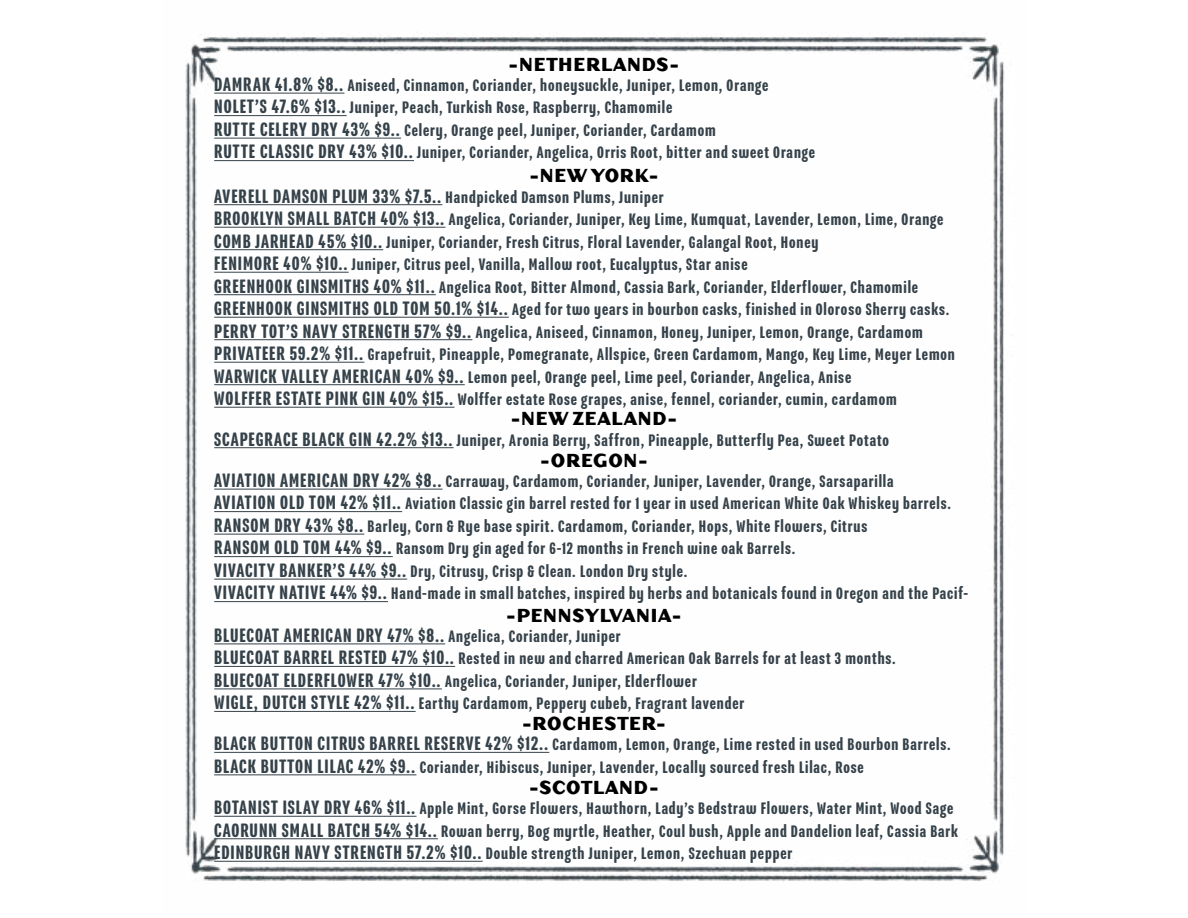
<style>
.page{position:relative;width:1188px;height:918px;background:#fff}
.page>*{position:absolute;margin:0;border:0;box-sizing:border-box;transform-origin:0 0}
.t1{font:700 21px "Dogma OT";letter-spacing:.045em;color:#000;scale:.89 1}
.t2{font:500 21px "Program Nar OT";letter-spacing:.045em;color:#36424a}
.t3{font:500 18px/22.5px "Program Nar OT";letter-spacing:.05em;color:#36424a}
.s1{font-size:21px}
.s2{font-size:18px}
</style>
<div class="page">
<img style="left:185px;top:32px;width:820px;height:850px">
<hr style="left:214px;top:93px;width:130px;height:1px;background:#36424a">
<hr style="left:214px;top:115px;width:133px;height:1px;background:#36424a">
<hr style="left:214px;top:138px;width:187px;height:1px;background:#36424a">
<hr style="left:214px;top:160px;width:200px;height:1px;background:#36424a">
<hr style="left:214px;top:204px;width:228px;height:1px;background:#36424a">
<hr style="left:214px;top:227px;width:231px;height:1px;background:#36424a">
<hr style="left:214px;top:249px;width:169px;height:1px;background:#36424a">
<hr style="left:214px;top:272px;width:135px;height:1px;background:#36424a">
<hr style="left:214px;top:294px;width:222px;height:1px;background:#36424a">
<hr style="left:214px;top:317px;width:295px;height:1px;background:#36424a">
<hr style="left:214px;top:339px;width:258px;height:1px;background:#36424a">
<hr style="left:214px;top:362px;width:150px;height:1px;background:#36424a">
<hr style="left:214px;top:384px;width:251px;height:1px;background:#36424a">
<hr style="left:214px;top:407px;width:241px;height:1px;background:#36424a">
<hr style="left:214px;top:447px;width:240px;height:1px;background:#36424a">
<hr style="left:214px;top:489px;width:229px;height:1px;background:#36424a">
<hr style="left:214px;top:511px;width:188px;height:1px;background:#36424a">
<hr style="left:214px;top:534px;width:150px;height:1px;background:#36424a">
<hr style="left:214px;top:556px;width:179px;height:1px;background:#36424a">
<hr style="left:214px;top:579px;width:193px;height:1px;background:#36424a">
<hr style="left:214px;top:601px;width:174px;height:1px;background:#36424a">
<hr style="left:214px;top:644px;width:231px;height:1px;background:#36424a">
<hr style="left:214px;top:666px;width:241px;height:1px;background:#36424a">
<hr style="left:214px;top:689px;width:228px;height:1px;background:#36424a">
<hr style="left:214px;top:711px;width:202px;height:1px;background:#36424a">
<hr style="left:214px;top:752px;width:335px;height:1px;background:#36424a">
<hr style="left:214px;top:775px;width:202px;height:1px;background:#36424a">
<hr style="left:214px;top:816px;width:203px;height:1px;background:#36424a">
<hr style="left:214px;top:838px;width:224px;height:1px;background:#36424a">
<hr style="left:214px;top:861px;width:269px;height:1px;background:#36424a">
<p class="t1" style="left:509px;top:54px;width:193px">-NETHERLANDS-</p>
<p class="t3" style="left:214px;top:74px;width:602px"><span class="s1">DAMRAK 41.8% $8..</span> Aniseed, Cinnamon, Coriander, honeysuckle, Juniper, Lemon, Orange <span class="s1">NOLET’S 47.6% $13..</span> Juniper, Peach, Turkish Rose, Raspberry, Chamomile<br><span class="s1">RUTTE CELERY DRY 43% $9..</span> Celery, Orange peel, Juniper, Coriander, Cardamom<br><span class="s1">RUTTE CLASSIC DRY 43% $10..</span> Juniper, Coriander, Angelica, Orris Root, bitter and sweet Orange</p>
<p class="t1" style="left:529px;top:166px;width:147px">-NEW YORK-</p>
<p class="t3" style="left:214px;top:185px;width:742px"><span class="s1">AVERELL DAMSON PLUM 33% $7.5..</span> Handpicked Damson Plums, Juniper<br><span class="s1">BROOKLYN SMALL BATCH 40% $13..</span> Angelica, Coriander, Juniper, Key Lime, Kumquat, Lavender, Lemon, Lime, Orange <span class="s1">COMB JARHEAD 45% $10..</span> Juniper, Coriander, Fresh Citrus, Floral Lavender, Galangal Root, Honey<br><span class="s1">FENIMORE 40% $10..</span> Juniper, Citrus peel, Vanilla, Mallow root, Eucalyptus, Star anise<br><span class="s1">GREENHOOK GINSMITHS 40% $11..</span> Angelica Root, Bitter Almond, Cassia Bark, Coriander, Elderflower, Chamomile <span class="s1">GREENHOOK GINSMITHS OLD TOM 50.1% $14..</span> Aged for two years in bourbon casks, finished in Oloroso Sherry casks.<br><span class="s1">PERRY TOT’S NAVY STRENGTH 57% $9..</span> Angelica, Aniseed, Cinnamon, Honey, Juniper, Lemon, Orange, Cardamom <span class="s1">PRIVATEER 59.2% $11..</span> Grapefruit, Pineapple, Pomegranate, Allspice, Green Cardamom, Mango, Key Lime, Meyer Lemon <span class="s1">WARWICK VALLEY AMERICAN 40% $9..</span> Lemon peel, Orange peel, Lime peel, Coriander, Angelica, Anise<br><span class="s1">WOLFFER ESTATE PINK GIN 40% $15..</span> Wolffer estate Rose grapes, anise, fennel, coriander, cumin, cardamom</p>
<p class="t1" style="left:511px;top:409px;width:189px">-NEW ZEALAND-</p>
<p class="t3" style="left:214px;top:428px;width:676px"><span class="s1">SCAPEGRACE BLACK GIN 42.2% $13..</span> Juniper, Aronia Berry, Saffron, Pineapple, Butterfly Pea, Sweet Potato</p>
<p class="t1" style="left:540px;top:450px;width:123px">-OREGON-</p>
<p class="t3" style="left:214px;top:470px;width:756px"><span class="s1">AVIATION AMERICAN DRY 42% $8..</span> Carraway, Cardamom, Coriander, Juniper, Lavender, Orange, Sarsaparilla<br><span class="s1">AVIATION OLD TOM 42% $11..</span> Aviation Classic gin barrel rested for 1 year in used American White Oak Whiskey barrels.<br><span class="s1">RANSOM DRY 43% $8..</span> Barley, Corn &amp; Rye base spirit. Cardamom, Coriander, Hops, White Flowers, Citrus<br><span class="s1">RANSOM OLD TOM 44% $9..</span> Ransom Dry gin aged for 6-12 months in French wine oak Barrels.<br><span class="s1">VIVACITY BANKER’S 44% $9..</span> Dry, Citrusy, Crisp &amp; Clean. London Dry style.<br><span class="s1">VIVACITY NATIVE 44% $9..</span> Hand-made in small batches, inspired by herbs and botanicals found in Oregon and the Pacif-</p>
<p class="t1" style="left:506px;top:605px;width:199px">-PENNSYLVANIA-</p>
<p class="t2" style="left:214px;top:624px;width:408px">BLUECOAT AMERICAN DRY 47% $8.. <span class="s2">Angelica, Coriander, Juniper</span></p>
<p class="t3" style="left:214px;top:647px;width:683px"><span class="s1">BLUECOAT BARREL RESTED 47% $10..</span> Rested in new and charred American Oak Barrels for at least 3 months.<br><span class="s1">BLUECOAT ELDERFLOWER 47% $10..</span> Angelica, Coriander, Juniper, Elderflower<br><span class="s1">WIGLE, DUTCH STYLE 42% $11..</span> Earthy Cardamom, Peppery cubeb, Fragrant lavender</p>
<p class="t1" style="left:522px;top:713px;width:163px">-ROCHESTER-</p>
<p class="t3" style="left:214px;top:733px;width:738px"><span class="s1">BLACK BUTTON CITRUS BARREL RESERVE 42% $12..</span> Cardamom, Lemon, Orange, Lime rested in used Bourbon Barrels.<br><span class="s1">BLACK BUTTON LILAC 42% $9..</span> Coriander, Hibiscus, Juniper, Lavender, Locally sourced fresh Lilac, Rose</p>
<p class="t1" style="left:529px;top:777px;width:147px">-SCOTLAND-</p>
<p class="t3" style="left:214px;top:797px;width:745px"><span class="s1">BOTANIST ISLAY DRY 46% $11..</span> Apple Mint, Gorse Flowers, Hawthorn, Lady’s Bedstraw Flowers, Water Mint, Wood Sage<br><span class="s1">CAORUNN SMALL BATCH 54% $14..</span> Rowan berry, Bog myrtle, Heather, Coul bush, Apple and Dandelion leaf, Cassia Bark<br><span class="s1">EDINBURGH NAVY STRENGTH 57.2% $10..</span> Double strength Juniper, Lemon, Szechuan pepper</p>
</div>
